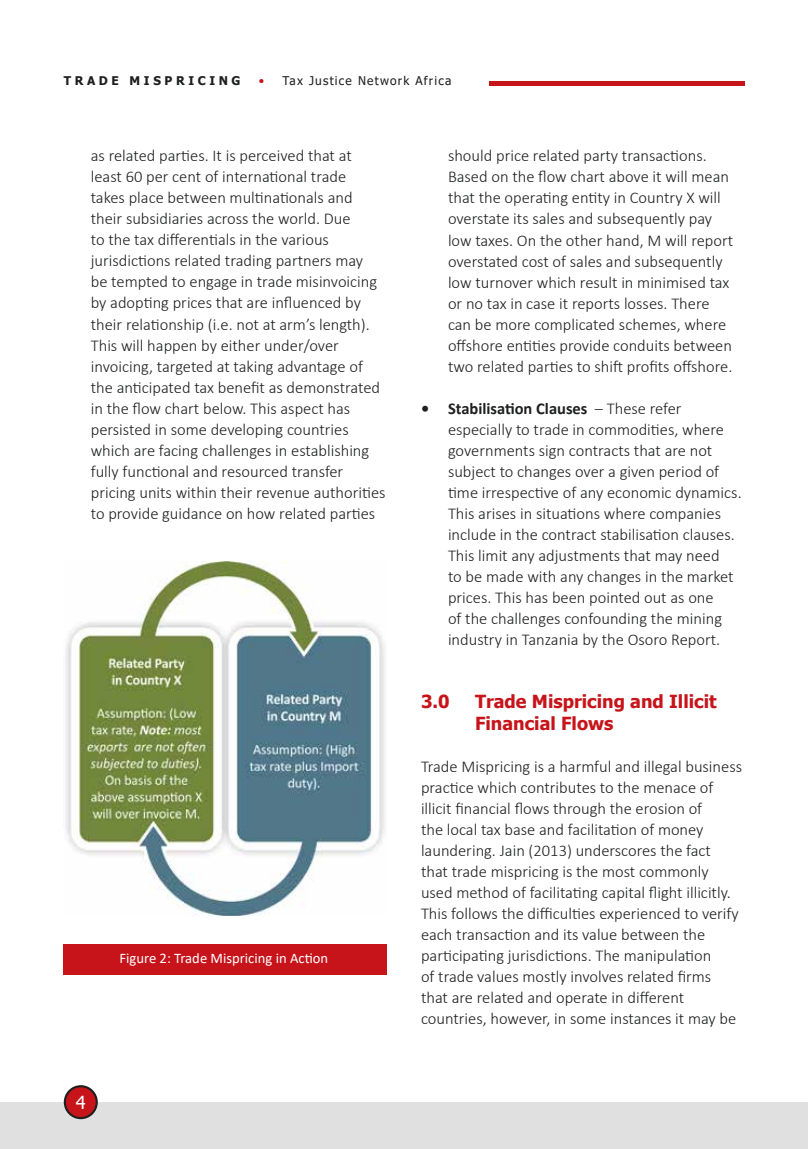
<style>
.page{position:relative;width:808px;height:1149px;background:#fff}
.page>*{position:absolute;margin:0;border:0;box-sizing:border-box;transform-origin:0 0}
.t1{font:700 18px/21.6px "Tahoma";color:#c7141a}
.t2{font:18px "Tahoma";color:#fff}
.t3{font:300 16.5px/21px "Calibri";color:#1e1f1f}
.t4{font:14.7px "Calibri";color:#fff}
.t5{font:12px "Tahoma";letter-spacing:.1em;color:#1e1f1f}
.t6{font:700 12px "Tahoma";letter-spacing:.3em;color:#1e1f1f}
.s1{color:#c7141a}
.s2{font-weight:700}
</style>
<div class="page">
<div style="left:0;top:1101px;width:808px;height:47px;background:#e1e0e1"></div>
<svg style="left:64px;top:1084px;width:34px;height:34px"></svg>
<div style="left:66px;top:1086px;width:30px;height:30px;background:#c7141a;border-radius:50%"></div>
<hr style="left:489px;top:81px;width:255px;height:4px;background:#c7141a">
<img style="left:65px;top:561px;width:320px;height:354px">
<div style="left:64px;top:944px;width:323px;height:30px;background:#c7141a"></div>
<p class="t6" style="left:64px;top:72px;width:178px">TRADE MISPRICING</p>
<p class="t5" style="left:259px;top:72px;width:194px"><span class="s1">•</span> Tax Justice Network Africa</p>
<p class="t3" style="left:91px;top:145px;width:296px">as related parties. It is perceived that at least 60 per cent of international trade<br>takes place between multinationals and their subsidiaries across the world. Due<br>to the tax differentials in the various jurisdictions related trading partners may<br>be tempted to engage in trade misinvoicing by adopting prices that are influenced by their relationship (i.e. not at arm’s length).<br>This will happen by either under/over invoicing, targeted at taking advantage of the anticipated tax benefit as demonstrated in the flow chart below. This aspect has persisted in some developing countries which are facing challenges in establishing fully functional and resourced transfer pricing units within their revenue authorities to provide guidance on how related parties</p>
<p class="t3" style="left:448px;top:145px;width:287px">should price related party transactions.<br>Based on the flow chart above it will mean that the operating entity in Country X will overstate its sales and subsequently pay low taxes. On the other hand, M will report overstated cost of sales and subsequently low turnover which result in minimised tax or no tax in case it reports losses. There can be more complicated schemes, where offshore entities provide conduits between two related parties to shift profits offshore.</p>
<p class="t3" style="left:448px;top:397px;width:295px;text-indent:-27px"><span class="s2">• Stabilisation Clauses</span> – These refer especially to trade in commodities, where governments sign contracts that are not subject to changes over a given period of time irrespective of any economic dynamics.<br>This arises in situations where companies include in the contract stabilisation clauses.<br>This limit any adjustments that may need<br>to be made with any changes in the market prices. This has been pointed out as one<br>of the challenges confounding the mining industry in Tanzania by the Osoro Report.</p>
<p class="t4" style="left:120px;top:947px;width:210px">Figure 2: Trade Mispricing in Action</p>
<p class="t2" style="left:76px;top:1089px;width:11px">4</p>
<p class="t1" style="left:421px;top:691px;width:30px">3.0</p>
<p class="t1" style="left:475px;top:691px;width:243px">Trade Mispricing and Illicit<br>Financial Flows</p>
<p class="t3" style="left:421px;top:755px;width:323px">Trade Mispricing is a harmful and illegal business practice which contributes to the menace of illicit financial flows through the erosion of<br>the local tax base and facilitation of money laundering. Jain (2013) underscores the fact that trade mispricing is the most commonly used method of facilitating capital flight illicitly.<br>This follows the difficulties experienced to verify each transaction and its value between the participating jurisdictions. The manipulation<br>of trade values mostly involves related firms that are related and operate in different countries, however, in some instances it may be</p>
</div>
